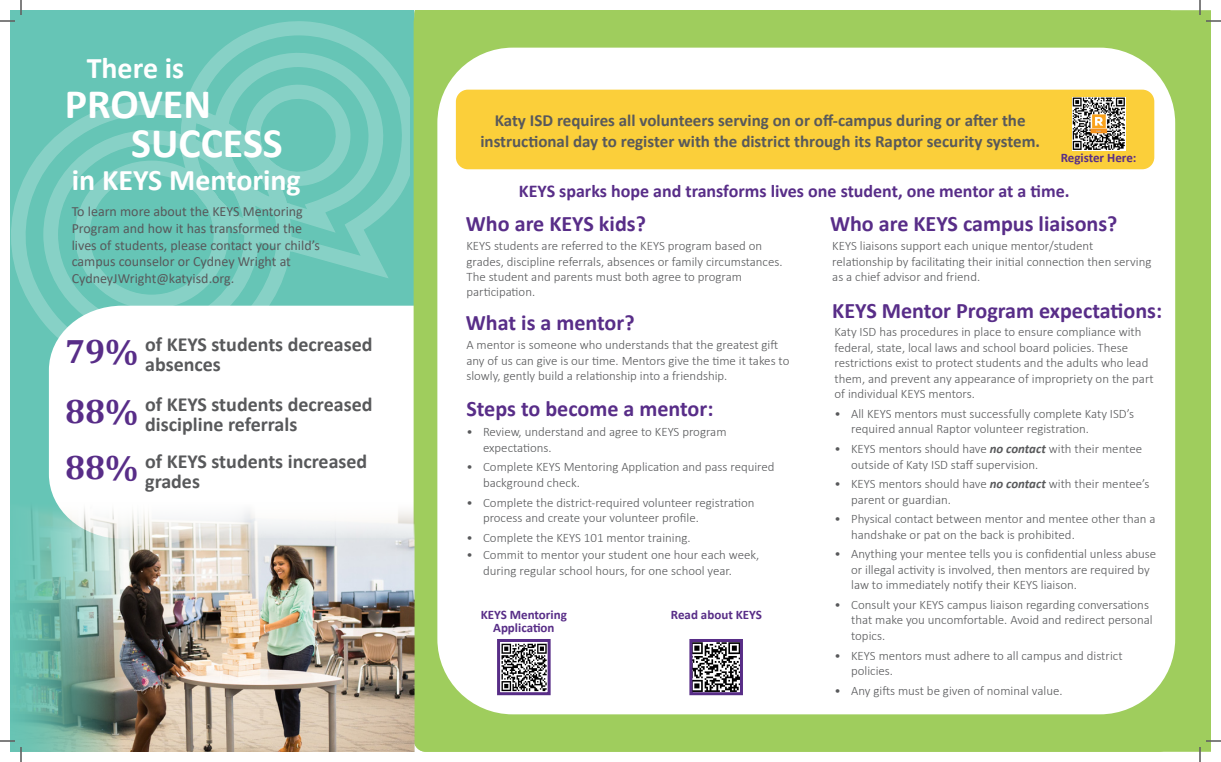
<style>
.page{position:relative;width:1221px;height:762px;background:#fff}
.page>*{position:absolute;margin:0;border:0;box-sizing:border-box;transform-origin:0 0}
.t1{font:700 42px "Calibri";color:#fff}
.t2{font:700 34px "Cambria";color:#582d88}
.t3{font:700 30px "Calibri";color:#fff}
.t4{font:700 22.1px "Calibri";color:#582d88}
.t5{font:700 20px/20px "Calibri";color:#58595b}
.t6{font:700 18px "Calibri";color:#582d88}
.t7{font:700 17px/20.4px "Calibri";color:#58595b;text-align:center}
.t8{font:14px/16.8px "Calibri";color:#58595b}
.t9{font:700 13px "Calibri";color:#582d87}
.t10{font:300 12.9px/15.5px "Calibri";color:#58595b}
.s1{font-weight:700;font-style:italic}
</style>
<div class="page">
<svg style="left:289px;top:10px;width:125px;height:296px;background:#69c5b3"></svg>
<div style="left:23px;top:10px;width:266px;height:490px;background:#66c5b6"></div>
<svg style="left:10px;top:97px;width:65px;height:335px;background:#6cc7b8"></svg>
<svg style="left:43px;top:130px;width:32px;height:233px;background:#75cabd"></svg>
<svg style="left:185px;top:19px;width:224px;height:259px;background:#70c8ba"></svg>
<svg style="left:75px;top:50px;width:311px;height:256px;background:#72c9bc"></svg>
<svg style="left:49px;top:306px;width:365px;height:194px"></svg>
<div style="left:414px;top:10px;width:797px;height:742px;background:#9fcd5d"></div>
<div style="left:437px;top:48px;width:738px;height:666px;background:#fff;border-radius:75px"></div>
<img style="left:10px;top:500px;width:404px;height:252px">
<img style="left:501px;top:643px;width:46px;height:48px">
<div style="left:497px;top:639px;width:54px;height:56px;border:3px solid #582d87"></div>
<img style="left:693px;top:643px;width:46px;height:48px">
<div style="left:689px;top:639px;width:54px;height:56px;border:3px solid #582d87"></div>
<div style="left:456px;top:90px;width:698px;height:79px;background:#fbcf3a;border-radius:12px"></div>
<img style="left:1073px;top:97px;width:53px;height:53px">
<svg style="left:0;top:0;width:22px;height:22px"></svg>
<svg style="left:0;top:740px;width:22px;height:22px"></svg>
<svg style="left:1199px;top:0;width:22px;height:22px"></svg>
<svg style="left:1199px;top:740px;width:22px;height:22px"></svg>
<p class="t3" style="left:87px;top:47px;width:99px">There is</p>
<p class="t1" style="left:65px;top:75px;width:148px">PROVEN</p>
<p class="t1" style="left:131px;top:113px;width:153px">SUCCESS</p>
<p class="t3" style="left:72px;top:158px;width:231px">in KEYS Mentoring</p>
<p class="t8" style="left:72px;top:203px;width:250px">To learn more about the KEYS Mentoring Program and how it has transformed the lives of students, please contact your child’s campus counselor or Cydney Wright at</p>
<p class="t8" style="left:72px;top:270px;width:164px">CydneyJWright@katyisd.org.</p>
<p class="t2" style="left:65px;top:328px;width:75px">79%</p>
<p class="t5" style="left:145px;top:334px;width:229px">of KEYS students decreased</p>
<p class="t5" style="left:145px;top:354px;width:77px">absences</p>
<p class="t2" style="left:65px;top:387px;width:75px">88%</p>
<p class="t5" style="left:145px;top:394px;width:229px">of KEYS students decreased discipline referrals</p>
<p class="t2" style="left:65px;top:444px;width:75px">88%</p>
<p class="t5" style="left:145px;top:451px;width:224px">of KEYS students increased grades</p>
<p class="t7" style="left:480px;top:110px;width:561px">Katy ISD requires all volunteers serving on or off-campus during or after the instructional day to register with the district through its Raptor security system.</p>
<p class="t9" style="left:1061px;top:148px;width:77px">Register Here:</p>
<p class="t6" style="left:519px;top:178px;width:552px">KEYS sparks hope and transforms lives one student, one mentor at a time.</p>
<p class="t4" style="left:466px;top:208px;width:181px">Who are KEYS kids?</p>
<p class="t10" style="left:466px;top:238px;width:318px">KEYS students are referred to the KEYS program based on grades, discipline referrals, absences or family circumstances.<br>The student and parents must both agree to program</p>
<p class="t10" style="left:466px;top:284px;width:70px">participation.</p>
<p class="t4" style="left:466px;top:307px;width:170px">What is a mentor?</p>
<p class="t10" style="left:466px;top:337px;width:324px">A mentor is someone who understands that the greatest gift any of us can give is our time. Mentors give the time it takes to slowly, gently build a relationship into a friendship.</p>
<p class="t4" style="left:466px;top:393px;width:249px">Steps to become a mentor:</p>
<p class="t10" style="left:483px;top:424px;width:245px;text-indent:-17px">• Review, understand and agree to KEYS program expectations.</p>
<p class="t10" style="left:483px;top:459px;width:293px;text-indent:-17px">• Complete KEYS Mentoring Application and pass required background check.</p>
<p class="t10" style="left:483px;top:494px;width:273px;text-indent:-17px">• Complete the district-required volunteer registration process and create your volunteer profile.</p>
<p class="t10" style="left:466px;top:530px;width:226px">• Complete the KEYS 101 mentor training.</p>
<p class="t10" style="left:483px;top:547px;width:278px;text-indent:-17px">• Commit to mentor your student one hour each week, during regular school hours, for one school year.</p>
<p class="t9" style="left:481px;top:606px;width:88px">KEYS Mentoring</p>
<p class="t9" style="left:493px;top:619px;width:63px">Application</p>
<p class="t9" style="left:671px;top:606px;width:92px">Read about KEYS</p>
<p class="t4" style="left:830px;top:208px;width:289px">Who are KEYS campus liaisons?</p>
<p class="t10" style="left:832px;top:238px;width:263px">KEYS liaisons support each unique mentor/student</p>
<p class="t10" style="left:832px;top:253px;width:321px">relationship by facilitating their initial connection then serving as a chief advisor and friend.</p>
<p class="t4" style="left:832px;top:295px;width:331px">KEYS Mentor Program expectations:</p>
<p class="t10" style="left:835px;top:324px;width:321px">Katy ISD has procedures in place to ensure compliance with federal, state, local laws and school board policies. These restrictions exist to protect students and the adults who lead them, and prevent any appearance of impropriety on the part of individual KEYS mentors.</p>
<p class="t10" style="left:851px;top:406px;width:284px;text-indent:-17px">• All KEYS mentors must successfully complete Katy ISD’s required annual Raptor volunteer registration.</p>
<p class="t10" style="left:851px;top:441px;width:292px;text-indent:-17px">• KEYS mentors should have <span class="s1">no contact</span> with their mentee outside of Katy ISD staff supervision.</p>
<p class="t10" style="left:851px;top:476px;width:300px;text-indent:-17px">• KEYS mentors should have <span class="s1">no contact</span> with their mentee’s parent or guardian.</p>
<p class="t10" style="left:851px;top:511px;width:306px;text-indent:-17px">• Physical contact between mentor and mentee other than a handshake or pat on the back is prohibited.</p>
<p class="t10" style="left:851px;top:546px;width:307px;text-indent:-17px">• Anything your mentee tells you is confidential unless abuse or illegal activity is involved, then mentors are required by law to immediately notify their KEYS liaison.</p>
<p class="t10" style="left:851px;top:597px;width:303px;text-indent:-17px">• Consult your KEYS campus liaison regarding conversations that make you uncomfortable. Avoid and redirect personal topics.</p>
<p class="t10" style="left:851px;top:647px;width:273px;text-indent:-17px">• KEYS mentors must adhere to all campus and district policies.</p>
<p class="t10" style="left:835px;top:683px;width:230px">• Any gifts must be given of nominal value.</p>
</div>
